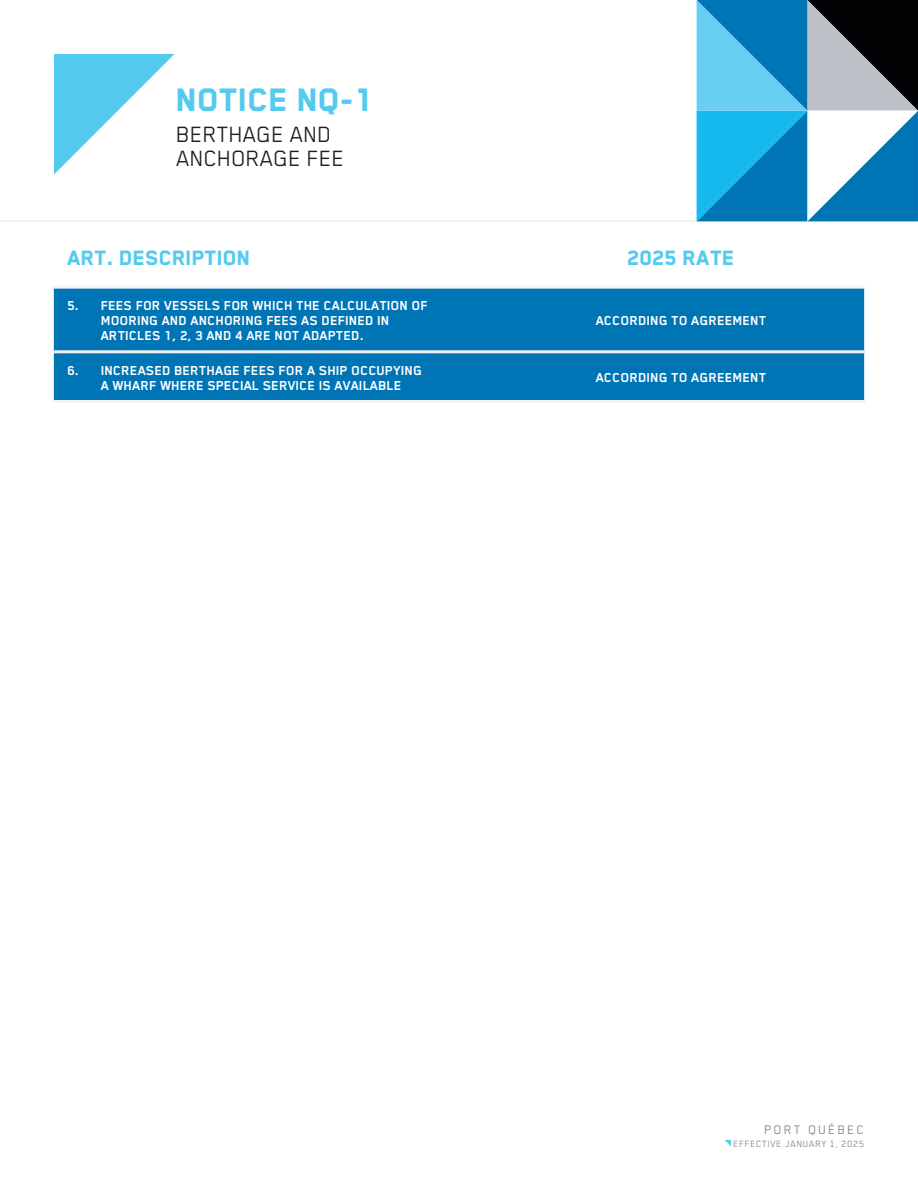
<style>
.page{position:relative;width:918px;height:1188px;background:#fff}
.page>*{position:absolute;margin:0;border:0;box-sizing:border-box;transform-origin:0 0}
.Titre_-_AVIS{font:800 37.5px "Blender Pro";color:#53caee}
.Sous-titre_-_AVIS{font:25.5px/24px "Blender Pro";color:#231f20}
.Tableau_-_Libellé_Haut{font:800 24px "Blender Pro";color:#53caee}
.Tableau_-_Libellé_2e_niveau_-_ligne{font:700 15px/15px "Blender Pro";color:#fff}
.Entête___Pied_de_page_-_Texte{font:14.25px "Blender Pro";letter-spacing:.15em;color:#808285}
.Date_-_Annexe{font:10.5px "Blender Pro";letter-spacing:.05em;color:#808285}
</style>
<div class="page">
<hr style="left:0;top:220px;width:918px;height:1px;background:#f2f3f4">
<div style="left:54px;top:289px;width:810px;height:111px;background:#0075b6"></div>
<hr style="left:54px;top:286px;width:431px;height:3px;background:#f2f3f4">
<hr style="left:485px;top:286px;width:379px;height:3px;background:#f2f3f4">
<hr style="left:54px;top:350px;width:431px;height:3px;background:#f2f3f4">
<hr style="left:485px;top:350px;width:379px;height:3px;background:#f2f3f4">
<hr style="left:54px;top:400px;width:431px;height:3px;background:#f2f3f4">
<hr style="left:485px;top:400px;width:379px;height:3px;background:#f2f3f4">
<svg style="left:54px;top:54px;width:121px;height:121px"></svg>
<svg style="left:697px;top:0;width:221px;height:221px;background:#4895b9"></svg>
<svg style="left:725px;top:1140px;width:6px;height:6px"></svg>
<p class="Titre_-_AVIS" style="left:177px;top:80px;width:199px">NOTICE NQ-1</p>
<p class="Sous-titre_-_AVIS" style="left:177px;top:122px;width:170px">BERTHAGE AND<br>ANCHORAGE FEE</p>
<p class="Tableau_-_Libellé_Haut" style="left:67px;top:245px;width:185px">ART. DESCRIPTION</p>
<p class="Tableau_-_Libellé_Haut" style="left:628px;top:245px;width:109px">2025 RATE</p>
<p class="Tableau_-_Libellé_2e_niveau_-_ligne" style="left:101px;top:298px;width:329px;text-indent:-34px">5. FEES FOR VESSELS FOR WHICH THE CALCULATION OF<br>MOORING AND ANCHORING FEES AS DEFINED IN<br>ARTICLES 1, 2, 3 AND 4 ARE NOT ADAPTED.</p>
<p class="Tableau_-_Libellé_2e_niveau_-_ligne" style="left:596px;top:313px;width:172px">ACCORDING TO AGREEMENT</p>
<p class="Tableau_-_Libellé_2e_niveau_-_ligne" style="left:101px;top:362px;width:323px;text-indent:-34px">6. INCREASED BERTHAGE FEES FOR A SHIP OCCUPYING<br>A WHARF WHERE SPECIAL SERVICE IS AVAILABLE</p>
<p class="Tableau_-_Libellé_2e_niveau_-_ligne" style="left:596px;top:370px;width:172px">ACCORDING TO AGREEMENT</p>
<p class="Entête___Pied_de_page_-_Texte" style="left:764px;top:1122px;width:101px">PORT QUÉBEC</p>
<p class="Date_-_Annexe" style="left:734px;top:1138px;width:132px">EFFECTIVE JANUARY 1, 2025</p>
</div>
